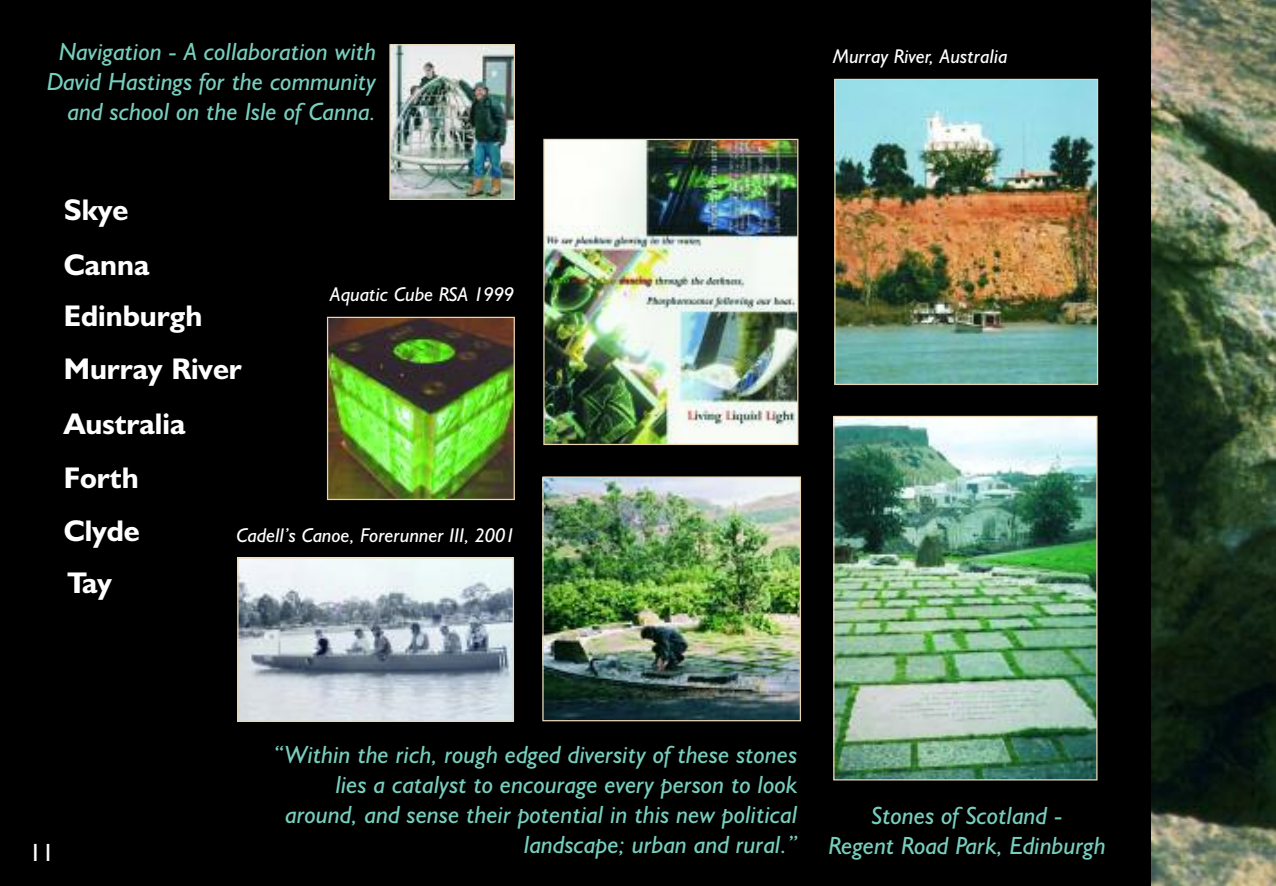
<style>
.page{position:relative;width:1276px;height:886px;background:#fff}
.page>*{position:absolute;margin:0;border:0;box-sizing:border-box;transform-origin:0 0}
.t1{font:700 30px/54.2px "Humanist 521 BT";color:#fff}
.t2{font:italic 25px/30px "Humanist 521 BT";color:#78cebd;text-align:right}
.t3{font:25px "Humanist 521 BT";color:#fff}
.t4{font:italic 20px "Humanist 521 BT";color:#fff}
</style>
<div class="page">
<div style="left:0;top:0;width:1212px;height:886px;background:#000"></div>
<img style="left:836px;top:81px;width:260px;height:302px">
<div style="left:834px;top:79px;width:264px;height:306px;border:1px solid #ead6b3"></div>
<img style="left:1151px;top:0;width:125px;height:886px">
<img style="left:239px;top:559px;width:273px;height:161px">
<div style="left:237px;top:557px;width:277px;height:165px;border:1px solid #ead6b3"></div>
<img style="left:391px;top:46px;width:122px;height:152px">
<div style="left:389px;top:44px;width:126px;height:156px;border:1px solid #ead6b3"></div>
<img style="left:835px;top:418px;width:260px;height:360px">
<div style="left:833px;top:416px;width:264px;height:364px;border:1px solid #ead6b3"></div>
<img style="left:545px;top:141px;width:251px;height:302px">
<div style="left:543px;top:139px;width:255px;height:306px;border:1px solid #ead6b3"></div>
<img style="left:544px;top:478px;width:255px;height:241px">
<div style="left:542px;top:476px;width:259px;height:245px;border:1px solid #ead6b3"></div>
<img style="left:329px;top:319px;width:184px;height:179px">
<div style="left:327px;top:317px;width:188px;height:183px;border:1px solid #ead6b3"></div>
<p class="t2" style="left:47px;top:39px;width:331px">Navigation - A collaboration with<br>David Hastings for the community and school on the Isle of Canna.</p>
<p class="t1" style="left:64px;top:186px;width:66px">Skye</p>
<p class="t1" style="left:64px;top:241px;width:87px">Canna</p>
<p class="t1" style="left:64px;top:292px;width:140px">Edinburgh</p>
<p class="t1" style="left:64px;top:345px;width:179px">Murray River<br>Australia</p>
<p class="t1" style="left:64px;top:454px;width:76px">Forth</p>
<p class="t4" style="left:330px;top:288px;width:186px">Aquatic Cube RSA 1999</p>
<p class="t1" style="left:64px;top:507px;width:77px">Clyde</p>
<p class="t1" style="left:68px;top:559px;width:46px">Tay</p>
<p class="t4" style="left:236px;top:529px;width:281px">Cadell’s Canoe, Forerunner III, 2001</p>
<p class="t4" style="left:833px;top:50px;width:176px">Murray River, Australia</p>
<p class="t3" style="left:29px;top:844px;width:27px">11</p>
<p class="t2" style="left:273px;top:742px;width:525px">“Within the rich, rough edged diversity of these stones lies a catalyst to encourage every person to look around, and sense their potential in this new political landscape; urban and rural.”</p>
<p class="t2" style="left:828px;top:803px;width:279px;text-align:center">Stones of Scotland -<br>Regent Road Park, Edinburgh</p>
</div>
